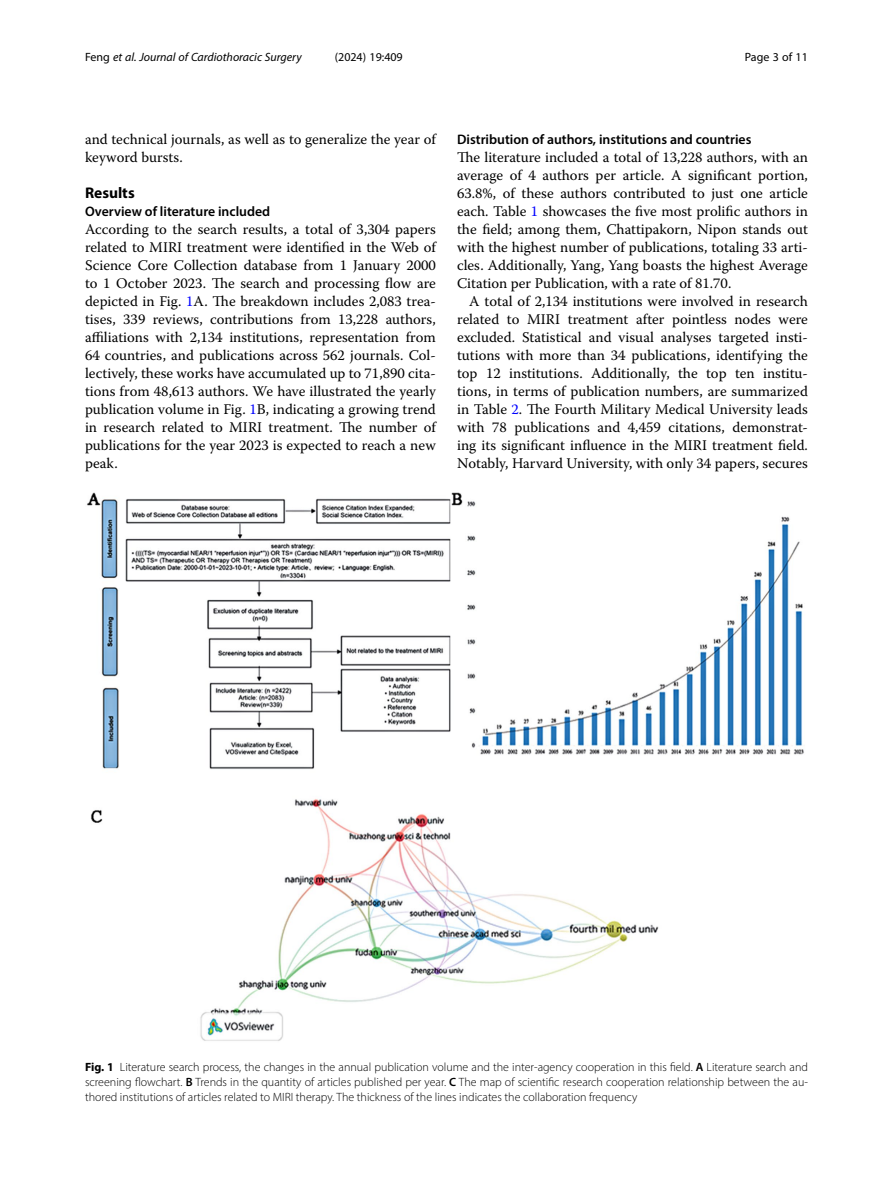
<style>
.page{position:relative;width:893px;height:1191px;background:#fff}
.page>*{position:absolute;margin:0;border:0;box-sizing:border-box;transform-origin:0 0}
.Head_1{font:700 15.45px "Myriad Pro";color:#000}
.Body_Text{font:14.7px/18px "Warnock Pro";color:#000;text-align:justify}
.Body_Text_Indent{font:14.7px/18px "Warnock Pro";color:#000}
.Head_2{font:600 13.8px "Myriad Pro";color:#000}
.Head_2_After_1{font:600 13.8px "Myriad Pro";color:#000}
.Figure_Caption{font:300 12px/15px "Myriad Pro";color:#000;text-align:justify}
.t1{font:italic 12px "Myriad Pro";color:#000}
.t2{font:12px "Myriad Pro";color:#000}
.s1{font-style:normal}
.s2{color:#00f}
.s3{font-weight:700}
.s4{font-weight:600}
</style>
<div class="page">
<img style="left:87px;top:492px;width:717px;height:549px">
<p class="t1" style="left:85px;top:50px;width:218px"><span class="s1">Feng</span> et al. Journal of Cardiothoracic Surgery</p>
<p class="t2" style="left:335px;top:50px;width:70px">(2024) 19:409</p>
<p class="t2" style="left:745px;top:50px;width:65px">Page 3 of 11</p>
<p class="Body_Text_Indent" style="left:85px;top:130px;width:352px">and technical journals, as well as to generalize the year of keyword bursts.</p>
<p class="Head_1" style="left:85px;top:183px;width:51px">Results</p>
<p class="Head_2_After_1" style="left:85px;top:203px;width:187px">Overview of literature included</p>
<p class="Body_Text" style="left:85px;top:220px;width:352px">According to the search results, a total of 3,304 papers related to MIRI treatment were identified in the Web of Science Core Collection database from 1 January 2000 to 1 October 2023. The search and processing flow are depicted in Fig. <span class="s2">1</span>A. The breakdown includes 2,083 trea&shy;tises, 339 reviews, contributions from 13,228 authors, affiliations with 2,134 institutions, representation from 64 countries, and publications across 562 journals. Col&shy;lectively, these works have accumulated up to 71,890 cita&shy;tions from 48,613 authors. We have illustrated the yearly publication volume in Fig. <span class="s2">1</span>B, indicating a growing trend in research related to MIRI treatment. The number of publications for the year 2023 is expected to reach a new peak.</p>
<p class="Head_2" style="left:457px;top:131px;width:296px">Distribution of authors, institutions and countries</p>
<p class="Body_Text" style="left:457px;top:148px;width:352px">The literature included a total of 13,228 authors, with an average of 4 authors per article. A significant portion, 63.8%, of these authors contributed to just one article each. Table <span class="s2">1</span> showcases the five most prolific authors in the field; among them, Chattipakorn, Nipon stands out with the highest number of publications, totaling 33 arti&shy;cles. Additionally, Yang, Yang boasts the highest Average Citation per Publication, with a rate of 81.70.</p>
<p class="Body_Text_Indent" style="left:457px;top:292px;width:352px;text-align:justify;text-indent:12px">A total of 2,134 institutions were involved in research related to MIRI treatment after pointless nodes were excluded. Statistical and visual analyses targeted insti&shy;tutions with more than 34 publications, identifying the top 12 institutions. Additionally, the top ten institu&shy;tions, in terms of publication numbers, are summarized in Table <span class="s2">2</span>. The Fourth Military Medical University leads with 78 publications and 4,459 citations, demonstrat&shy;ing its significant influence in the MIRI treatment field.<br>Notably, Harvard University, with only 34 papers, secures</p>
<p class="Figure_Caption" style="left:85px;top:1059px;width:724px"><span class="s3">Fig. 1</span> Literature search process, the changes in the annual publication volume and the inter-agency cooperation in this field. <span class="s4">A</span> Literature search and screening flowchart. <span class="s4">B</span> Trends in the quantity of articles published per year. <span class="s4">C</span> The map of scientific research cooperation relationship between the au&shy;thored institutions of articles related to MIRI therapy. The thickness of the lines indicates the collaboration frequency</p>
</div>
